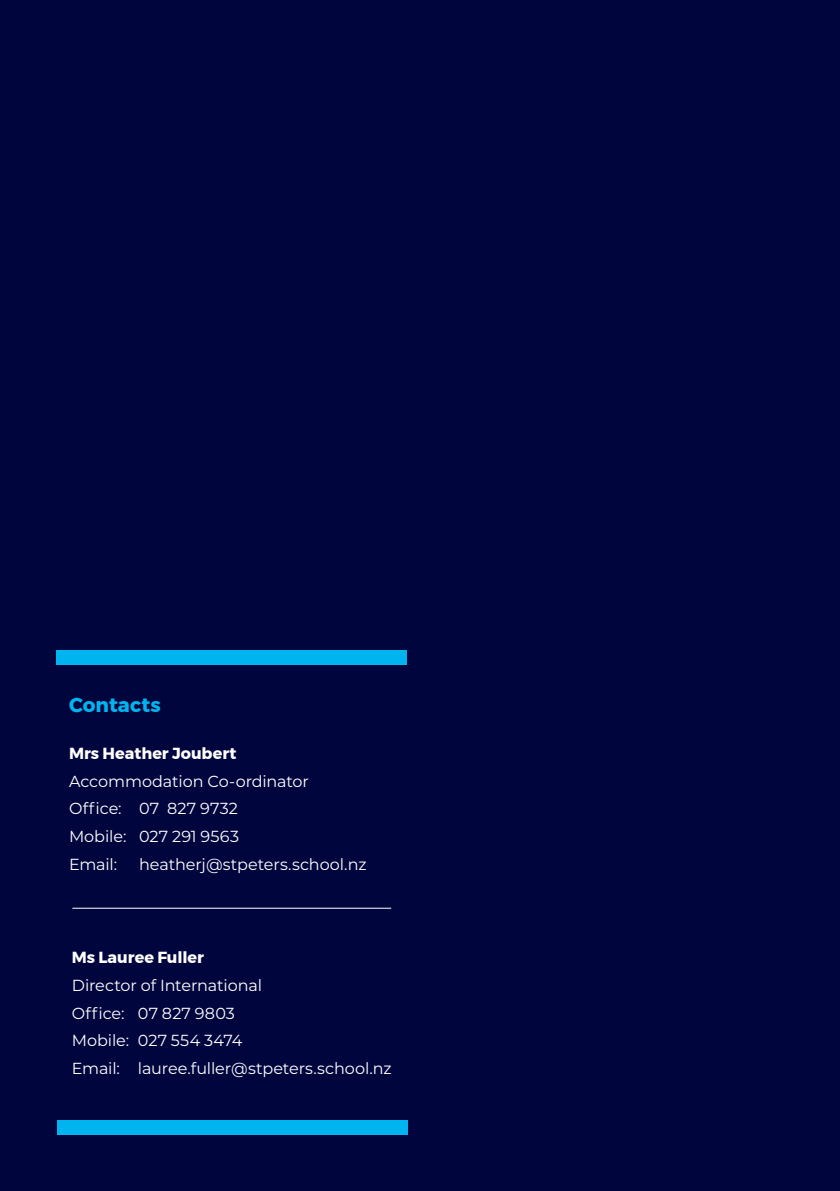
<style>
.page{position:relative;width:840px;height:1191px;background:#fff}
.page>*{position:absolute;margin:0;border:0;box-sizing:border-box;transform-origin:0 0}
.t1{font:700 20px "Montserrat";letter-spacing:.005em;color:#00b5ef}
.t2{font:16px/27.6px "Montserrat";letter-spacing:-.005em;color:#fff}
.t3{font:700 16px "Montserrat";color:#fff}
</style>
<div class="page">
<div style="left:0;top:0;width:839px;height:1191px;background:#00053e"></div>
<hr style="left:72px;top:908px;width:319px;height:1px;background:#fff">
<div style="left:57px;top:1120px;width:350px;height:14px;background:#00b5ef"></div>
<div style="left:56px;top:650px;width:350px;height:14px;background:#00b5ef"></div>
<p class="t1" style="left:69px;top:689px;width:93px">Contacts</p>
<p class="t3" style="left:69px;top:740px;width:169px">Mrs Heather Joubert</p>
<p class="t2" style="left:69px;top:766px;width:241px">Accommodation Co-ordinator<br>Office: 07 827 9732<br>Mobile: 027 291 9563<br>Email:</p>
<p class="t2" style="left:139px;top:849px;width:229px">heatherj@stpeters.school.nz</p>
<p class="t3" style="left:72px;top:944px;width:134px">Ms Lauree Fuller</p>
<p class="t2" style="left:72px;top:971px;width:321px">Director of International<br>Office: 07 827 9803<br>Mobile: 027 554 3474<br>Email: lauree.fuller@stpeters.school.nz</p>
</div>
